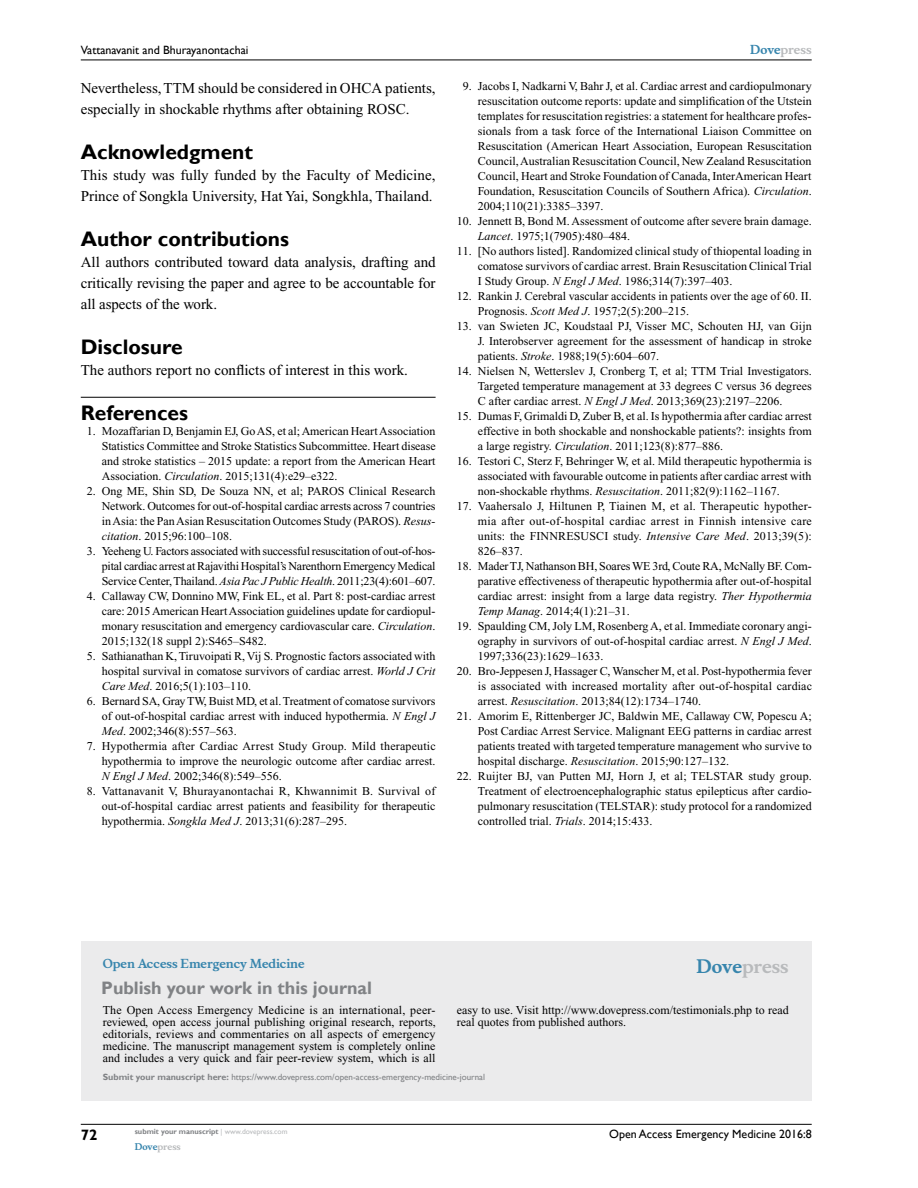
<style>
.page{position:relative;width:918px;height:1188px;background:#fff}
.page>*{position:absolute;margin:0;border:0;box-sizing:border-box;transform-origin:0 0}
.t1{font:700 21px "Gill Sans";color:#000}
.t2{font:700 18px "Gill Sans";color:#808285}
.t3{font:700 18px "Musee";color:#b8babc}
.t4{font:15px/21px "Times New Roman";color:#000}
.t5{font:700 15px "Gill Sans";color:#000}
.t6{font:12px/15px "Times New Roman";color:#000;text-align:justify}
.t7{font:12px "Gill Sans";color:#000}
.t8{font:700 12px "Musee";color:#3785ad}
.t9{font:700 12px "Musee";color:#b8babc}
.t10{font:9px "Gill Sans";color:#808285}
.t11{font:700 9px "Musee";color:#b8babc}
.t12{font:700 7.5px "Gill Sans";color:#808285}
.s1{font-style:italic}
.s2{color:#3785ad}
.s3{font-weight:700}
.s4{font-weight:400;color:#b8babc}
</style>
<div class="page">
<div style="left:81px;top:941px;width:731px;height:160px;background:#ebebec"></div>
<hr style="left:81px;top:1124px;width:731px;height:1px;background:#000">
<hr style="left:81px;top:60px;width:731px;height:1px;background:#000">
<hr style="left:81px;top:397px;width:355px;height:1px;background:#000">
<p class="t7" style="left:81px;top:43px;width:169px">Vattanavanit and Bhurayanontachai</p>
<p class="t4" style="left:81px;top:77px;width:356px">Nevertheless, TTM should be considered in OHCA patients, especially in shockable rhythms after obtaining ROSC.</p>
<h1 class="t1" style="left:81px;top:139px;width:174px">Acknowledgment</h1>
<p class="t4" style="left:81px;top:164px;width:356px">This study was fully funded by the Faculty of Medicine,<br>Prince of Songkla University, Hat Yai, Songkhla, Thailand.</p>
<h1 class="t1" style="left:81px;top:226px;width:210px">Author contributions</h1>
<p class="t4" style="left:81px;top:251px;width:357px;text-align:justify">All authors contributed toward data analysis, drafting and critically revising the paper and agree to be accountable for all aspects of the work.</p>
<h1 class="t1" style="left:81px;top:334px;width:103px">Disclosure</h1>
<p class="t4" style="left:81px;top:359px;width:329px">The authors report no conflicts of interest in this work.</p>
<h1 class="t1" style="left:81px;top:401px;width:109px">References</h1>
<p class="t6" style="left:102px;top:424px;width:336px;text-indent:-15px">1. Mozaffarian D, Benjamin EJ, Go AS, et al; American Heart Association Statistics Committee and Stroke Statistics Subcommittee. Heart disease and stroke statistics – 2015 update: a report from the American Heart Association. <span class="s1">Circulation</span>. 2015;131(4):e29–e322.</p>
<p class="t6" style="left:102px;top:484px;width:335px;text-indent:-15px">2. Ong ME, Shin SD, De Souza NN, et al; PAROS Clinical Research Network. Outcomes for out-of-hospital cardiac arrests across 7 countries in Asia: the Pan Asian Resuscitation Outcomes Study (PAROS). <span class="s1">Resus&shy;citation</span>. 2015;96:100–108.</p>
<p class="t6" style="left:102px;top:544px;width:335px;text-indent:-15px">3. Yeeheng U. Factors associated with successful resuscitation of out-of-hos&shy;pital cardiac arrest at Rajavithi Hospital’s Narenthorn Emergency Medical Service Center, Thailand. <span class="s1">Asia Pac J Public Health</span>. 2011;23(4):601–607.</p>
<p class="t6" style="left:102px;top:589px;width:335px;text-indent:-15px">4. Callaway CW, Donnino MW, Fink EL, et al. Part 8: post-cardiac arrest care: 2015 American Heart Association guidelines update for cardiopul&shy;monary resuscitation and emergency cardiovascular care. <span class="s1">Circulation</span>.<br>2015;132(18 suppl 2):S465–S482.</p>
<p class="t6" style="left:102px;top:649px;width:335px;text-indent:-15px">5. Sathianathan K, Tiruvoipati R, Vij S. Prognostic factors associated with hospital survival in comatose survivors of cardiac arrest. <span class="s1">World J Crit Care Med</span>. 2016;5(1):103–110.</p>
<p class="t6" style="left:102px;top:694px;width:335px;text-indent:-15px">6. Bernard SA, Gray TW, Buist MD, et al. Treatment of comatose survivors of out-of-hospital cardiac arrest with induced hypothermia. <span class="s1">N Engl J Med</span>. 2002;346(8):557–563.</p>
<p class="t6" style="left:102px;top:739px;width:336px;text-indent:-15px">7. Hypothermia after Cardiac Arrest Study Group. Mild therapeutic hypothermia to improve the neurologic outcome after cardiac arrest.<br><span class="s1">N Engl J Med</span>. 2002;346(8):549–556.</p>
<p class="t6" style="left:102px;top:784px;width:335px;text-indent:-15px">8. Vattanavanit V, Bhurayanontachai R, Khwannimit B. Survival of out-of-hospital cardiac arrest patients and feasibility for therapeutic hypothermia. <span class="s1">Songkla Med J</span>. 2013;31(6):287–295.</p>
<p class="t9" style="left:750px;top:43px;width:63px"><span class="s2">Dove</span>press</p>
<p class="t6" style="left:478px;top:79px;width:335px;text-indent:-15px">9. Jacobs I, Nadkarni V, Bahr J, et al. Cardiac arrest and cardiopulmonary resuscitation outcome reports: update and simplification of the Utstein templates for resuscitation registries: a statement for healthcare profes&shy;sionals from a task force of the International Liaison Committee on Resuscitation (American Heart Association, European Resuscitation Council, Australian Resuscitation Council, New Zealand Resuscitation Council, Heart and Stroke Foundation of Canada, InterAmerican Heart Foundation, Resuscitation Councils of Southern Africa). <span class="s1">Circulation</span>.<br>2004;110(21):3385–3397.</p>
<p class="t6" style="left:478px;top:214px;width:335px;text-indent:-21px">10. Jennett B, Bond M. Assessment of outcome after severe brain damage.<br><span class="s1">Lancet</span>. 1975;1(7905):480–484.</p>
<p class="t6" style="left:478px;top:244px;width:335px;text-indent:-21px">11. [No authors listed]. Randomized clinical study of thiopental loading in comatose survivors of cardiac arrest. Brain Resuscitation Clinical Trial I Study Group. <span class="s1">N Engl J Med</span>. 1986;314(7):397–403.</p>
<p class="t6" style="left:478px;top:289px;width:335px;text-indent:-21px">12. Rankin J. Cerebral vascular accidents in patients over the age of 60. II.<br>Prognosis. <span class="s1">Scott Med J</span>. 1957;2(5):200–215.</p>
<p class="t6" style="left:478px;top:319px;width:335px;text-indent:-21px">13. van Swieten JC, Koudstaal PJ, Visser MC, Schouten HJ, van Gijn J. Interobserver agreement for the assessment of handicap in stroke patients. <span class="s1">Stroke</span>. 1988;19(5):604–607.</p>
<p class="t6" style="left:478px;top:364px;width:335px;text-indent:-21px">14. Nielsen N, Wetterslev J, Cronberg T, et al; TTM Trial Investigators.<br>Targeted temperature management at 33 degrees C versus 36 degrees C after cardiac arrest. <span class="s1">N Engl J Med</span>. 2013;369(23):2197–2206.</p>
<p class="t6" style="left:478px;top:409px;width:336px;text-indent:-21px">15. Dumas F, Grimaldi D, Zuber B, et al. Is hypothermia after cardiac arrest effective in both shockable and nonshockable patients?: insights from a large registry. <span class="s1">Circulation</span>. 2011;123(8):877–886.</p>
<p class="t6" style="left:478px;top:454px;width:335px;text-indent:-21px">16. Testori C, Sterz F, Behringer W, et al. Mild therapeutic hypothermia is associated with favourable outcome in patients after cardiac arrest with non-shockable rhythms. <span class="s1">Resuscitation</span>. 2011;82(9):1162–1167.</p>
<p class="t6" style="left:478px;top:499px;width:336px;text-indent:-21px">17. Vaahersalo J, Hiltunen P, Tiainen M, et al. Therapeutic hypother&shy;mia after out-of-hospital cardiac arrest in Finnish intensive care units: the FINNRESUSCI study. <span class="s1">Intensive Care Med</span>. 2013;39(5):<br>826–837.</p>
<p class="t6" style="left:478px;top:559px;width:335px;text-indent:-21px">18. Mader TJ, Nathanson BH, Soares WE 3rd, Coute RA, McNally BF. Com&shy;parative effectiveness of therapeutic hypothermia after out-of-hospital cardiac arrest: insight from a large data registry. <span class="s1">Ther Hypothermia Temp Manag</span>. 2014;4(1):21–31.</p>
<p class="t6" style="left:478px;top:619px;width:336px;text-indent:-21px">19. Spaulding CM, Joly LM, Rosenberg A, et al. Immediate coronary angi&shy;ography in survivors of out-of-hospital cardiac arrest. <span class="s1">N Engl J Med</span>.<br>1997;336(23):1629–1633.</p>
<p class="t6" style="left:478px;top:664px;width:336px;text-indent:-21px">20. Bro-Jeppesen J, Hassager C, Wanscher M, et al. Post-hypothermia fever is associated with increased mortality after out-of-hospital cardiac arrest. <span class="s1">Resuscitation</span>. 2013;84(12):1734–1740.</p>
<p class="t6" style="left:478px;top:709px;width:335px;text-indent:-21px">21. Amorim E, Rittenberger JC, Baldwin ME, Callaway CW, Popescu A; Post Cardiac Arrest Service. Malignant EEG patterns in cardiac arrest patients treated with targeted temperature management who survive to hospital discharge. <span class="s1">Resuscitation</span>. 2015;90:127–132.</p>
<p class="t6" style="left:478px;top:769px;width:336px;text-indent:-21px">22. Ruijter BJ, van Putten MJ, Horn J, et al; TELSTAR study group.<br>Treatment of electroencephalographic status epilepticus after cardio&shy;pulmonary resuscitation (TELSTAR): study protocol for a randomized controlled trial. <span class="s1">Trials</span>. 2014;15:433.</p>
<p class="t8" style="left:103px;top:956px;width:203px">Open Access Emergency Medicine</p>
<h2 class="t2" style="left:101px;top:977px;width:272px">Publish your work in this journal</h2>
<h2 class="t3" style="left:697px;top:955px;width:94px"><span class="s2">Dove</span>press</h2>
<p class="t6" style="left:103px;top:1004px;width:335px;line-height:12px">The Open Access Emergency Medicine is an international, peer&shy;reviewed, open access journal publishing original research, reports, editorials, reviews and commentaries on all aspects of emergency medicine. The manuscript management system is completely online and includes a very quick and fair peer-review system, which is all</p>
<p class="t6" style="left:457px;top:1004px;width:333px;line-height:12px">easy to use. Visit http://www.dovepress.com/testimonials.php to read real quotes from published authors.</p>
<p class="t10" style="left:103px;top:1072px;width:384px"><span class="s3">Submit your manuscript here:</span> https://www.dovepress.com/open-access-emergency-medicine-journal</p>
<p class="t5" style="left:81px;top:1126px;width:18px">72</p>
<p class="t12" style="left:135px;top:1127px;width:154px">submit your manuscript <span class="s4">| www.dovepress.com</span></p>
<p class="t11" style="left:135px;top:1141px;width:48px"><span class="s2">Dove</span>press</p>
<p class="t7" style="left:609px;top:1127px;width:204px">Open Access Emergency Medicine 2016:8</p>
</div>
